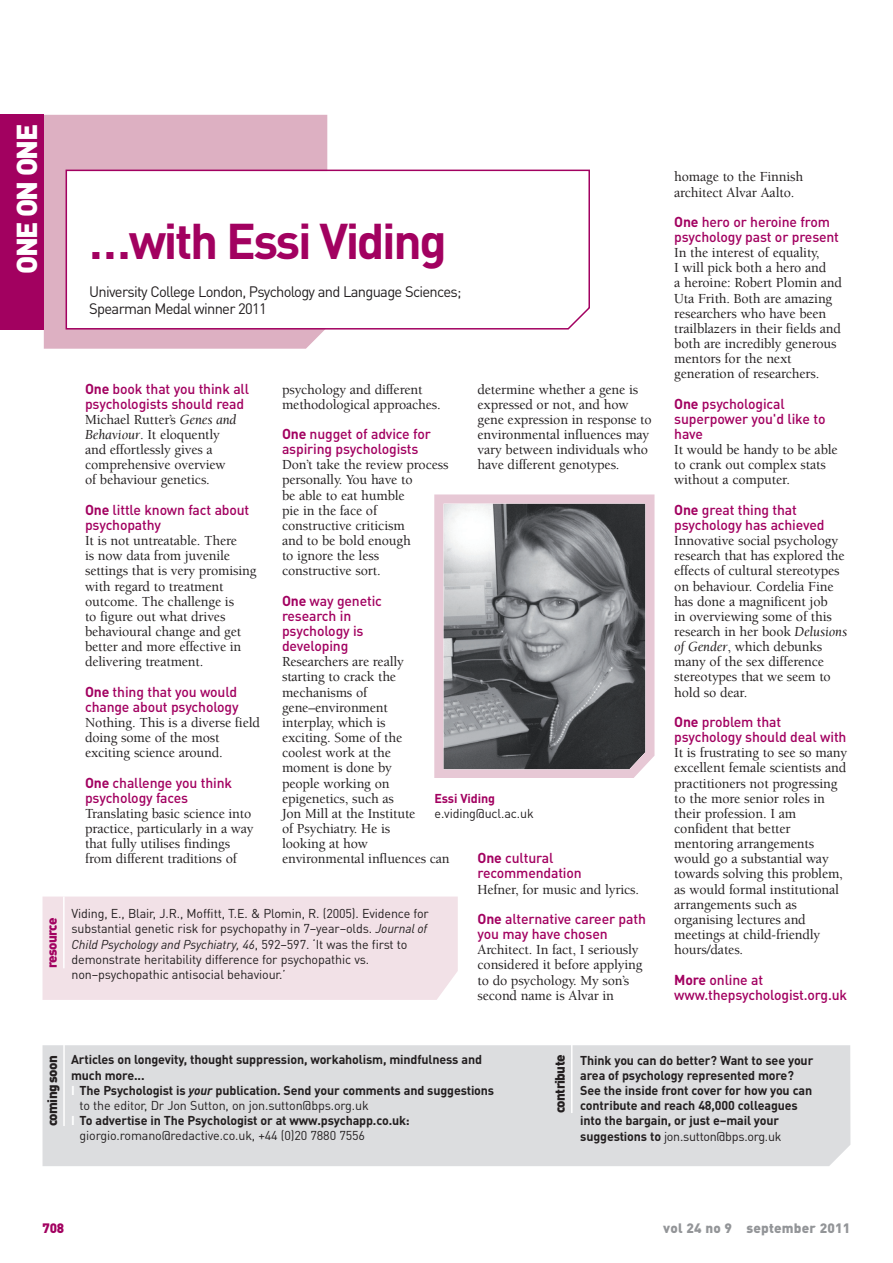
<style>
.page{position:relative;width:893px;height:1263px;background:#fff}
.page>*{position:absolute;margin:0;border:0;box-sizing:border-box;transform-origin:0 0}
.t1{font:700 49.5px "DIN Pro";letter-spacing:-.05em;color:#a20160}
.t2{font:900 28.5px "DIN Pro";letter-spacing:-.05em;color:#fff}
.t3{font:15px/16.5px "DIN Pro";letter-spacing:-.045em;color:#231f20}
.t4{font:500 14.25px/15.1px "Berkeley Std";letter-spacing:-.01em;color:#231f20}
.t5{font:500 14.25px/15.1px "DIN Pro";letter-spacing:-.01em;color:#a20160}
.t6{font:900 13.5px "DIN Pro";letter-spacing:.015em;color:#939598}
.t7{font:900 13.5px "DIN Pro";letter-spacing:-.05em;color:#231f20}
.t8{font:900 13.5px "DIN Pro";letter-spacing:-.05em;color:#a20160}
.t9{font:700 12.75px/15.1px "DIN Pro";letter-spacing:-.01em;color:#231f20}
.t10{font:12.75px/15.1px "DIN Pro";letter-spacing:-.01em;color:#231f20}
.s1{font-family:"DIN Pro";font-weight:700;color:#a20160}
.s2{font-family:"DIN Pro";color:#a20160}
.s3{font-weight:400;font-style:italic}
.s4{font-weight:700;color:#a20160}
.s5{font-style:italic}
.s6{font-weight:700}
.s7{color:#fff}
.s8{font-weight:400}
</style>
<div class="page">
<div style="left:43px;top:1045px;width:807px;height:121px;background:#dcdddf"></div>
<hr style="left:63px;top:1034px;width:2px;height:92px;background:#fff">
<hr style="left:571px;top:1033px;width:1px;height:80px;background:#fff">
<div style="left:43px;top:896px;width:415px;height:104px;background:#f2e1e7"></div>
<hr style="left:63px;top:896px;width:2px;height:72px;background:#fff">
<div style="left:44px;top:115px;width:283px;height:234px;background:#ddb0c2"></div>
<svg style="left:66px;top:170px;width:524px;height:159px"></svg>
<div style="left:0;top:115px;width:44px;height:215px;background:#a20160"></div>
<svg style="left:434px;top:494px;width:220px;height:284px;background:#878589"></svg>
<p class="t2" style="left:17px;top:274px;width:152px;rotate:-90deg">ONE ON ONE</p>
<p class="t1" style="left:89px;top:224px;width:359px">…with Essi Viding</p>
<p class="t3" style="left:89px;top:285px;width:374px">University College London, Psychology and Language Sciences;<br>Spearman Medal winner 2011</p>
<p class="t8" style="left:47px;top:968px;width:52px;rotate:-90deg">resource</p>
<p class="t4" style="left:85px;top:383px;width:166px"><span class="s1">One</span> <span class="s2">book that you think all psychologists should read<br></span>Michael Rutter’s <span class="s3">Genes and<br>Behaviour</span>. It eloquently<br>and effortlessly gives a comprehensive overview<br>of behaviour genetics.</p>
<p class="t4" style="left:85px;top:504px;width:173px"><span class="s1">One</span> <span class="s2">little known fact about psychopathy<br></span>It is not untreatable. There<br>is now data from juvenile settings that is very promising with regard to treatment outcome. The challenge is<br>to figure out what drives behavioural change and get better and more effective in delivering treatment.</p>
<p class="t4" style="left:85px;top:686px;width:176px"><span class="s1">One</span> <span class="s2">thing that you would change about psychology<br></span>Nothing. This is a diverse field doing some of the most exciting science around.</p>
<p class="t4" style="left:85px;top:777px;width:170px"><span class="s1">One</span> <span class="s2">challenge you think psychology faces<br></span>Translating basic science into practice, particularly in a way that fully utilises findings from different traditions of</p>
<p class="t4" style="left:282px;top:383px;width:160px">psychology and different methodological approaches.</p>
<p class="t4" style="left:282px;top:428px;width:168px"><span class="s1">One</span> <span class="s2">nugget of advice for aspiring psychologists<br></span>Don’t take the review process personally. You have to<br>be able to eat humble<br>pie in the face of constructive criticism<br>and to be bold enough<br>to ignore the less constructive sort.</p>
<p class="t4" style="left:282px;top:595px;width:169px"><span class="s1">One</span> <span class="s2">way genetic<br>research in<br>psychology is<br>developing<br></span>Researchers are really starting to crack the mechanisms of gene–environment<br>interplay, which is<br>exciting. Some of the<br>coolest work at the<br>moment is done by<br>people working on epigenetics, such as<br>Jon Mill at the Institute<br>of Psychiatry. He is<br>looking at how environmental influences can</p>
<p class="t4" style="left:477px;top:383px;width:176px">determine whether a gene is expressed or not, and how gene expression in response to environmental influences may vary between individuals who have different genotypes.</p>
<p class="t10" style="left:434px;top:792px;width:101px"><span class="s4">Essi Viding </span>e.viding@ucl.ac.uk</p>
<p class="t4" style="left:477px;top:852px;width:163px"><span class="s1">One</span> <span class="s2">cultural recommendation<br></span>Hefner, for music and lyrics.</p>
<p class="t4" style="left:477px;top:913px;width:170px"><span class="s1">One</span> <span class="s2">alternative career path you may have chosen<br></span>Architect. In fact, I seriously considered it before applying to do psychology. My son’s second name is Alvar in</p>
<p class="t10" style="left:72px;top:907px;width:359px">Viding, E., Blair, J.R., Moffitt, T.E. &amp; Plomin, R. (2005). Evidence for substantial genetic risk for psychopathy in 7–year–olds. <span class="s5">Journal of Child Psychology and Psychiatry, 46</span>, 592–597. ‘It was the first to demonstrate heritability difference for psychopathic vs. non–psychopathic antisocial behaviour.’</p>
<p class="t4" style="left:674px;top:171px;width:131px">homage to the Finnish architect Alvar Aalto.</p>
<p class="t4" style="left:674px;top:216px;width:169px"><span class="s1">One</span> <span class="s2">hero or heroine from psychology past or present<br></span>In the interest of equality,<br>I will pick both a hero and<br>a heroine: Robert Plomin and<br>Uta Frith. Both are amazing researchers who have been trailblazers in their fields and both are incredibly generous mentors for the next generation of researchers.</p>
<p class="t4" style="left:674px;top:398px;width:165px"><span class="s1">One</span> <span class="s2">psychological superpower you'd like to have<br></span>It would be handy to be able to crank out complex stats without a computer.</p>
<p class="t4" style="left:674px;top:504px;width:174px"><span class="s1">One</span> <span class="s2">great thing that psychology has achieved<br></span>Innovative social psychology research that has explored the effects of cultural stereotypes on behaviour. Cordelia Fine has done a magnificent job<br>in overviewing some of this research in her book <span class="s3">Delusions of Gender</span>, which debunks many of the sex difference stereotypes that we seem to hold so dear.</p>
<p class="t4" style="left:674px;top:716px;width:174px"><span class="s1">One</span> <span class="s2">problem that psychology should deal with<br></span>It is frustrating to see so many excellent female scientists and practitioners not progressing to the more senior roles in their profession. I am confident that better mentoring arrangements would go a substantial way towards solving this problem, as would formal institutional arrangements such as organising lectures and meetings at child-friendly hours/dates.</p>
<p class="t5" style="left:674px;top:973px;width:174px"><span class="s6">More</span> online at www.thepsychologist.org.uk</p>
<p class="t7" style="left:47px;top:1126px;width:72px;rotate:-90deg">coming soon</p>
<p class="t7" style="left:555px;top:1113px;width:60px;rotate:-90deg">contribute</p>
<p class="t9" style="left:71px;top:1053px;width:412px">Articles on longevity, thought suppression, workaholism, mindfulness and</p>
<p class="t9" style="left:71px;top:1068px;width:75px">much more...</p>
<p class="t9" style="left:71px;top:1084px;width:425px"><span class="s7">I</span> The Psychologist is <span class="s5">your</span> publication. Send your comments and suggestions</p>
<p class="t10" style="left:80px;top:1099px;width:291px">to the editor, Dr Jon Sutton, on jon.sutton@bps.org.uk</p>
<p class="t9" style="left:71px;top:1114px;width:340px"><span class="s7">I</span> To advertise in The Psychologist or at www.psychapp.co.uk:</p>
<p class="t10" style="left:80px;top:1129px;width:287px">giorgio.romano@redactive.co.uk, +44 (0)20 7880 7556</p>
<p class="t9" style="left:580px;top:1054px;width:235px">Think you can do better? Want to see your area of psychology represented more?<br>See the inside front cover for how you can contribute and reach 48,000 colleagues into the bargain, or just e–mail your suggestions to <span class="s8">jon.sutton@bps.org.uk</span></p>
<p class="t8" style="left:43px;top:1223px;width:23px">708</p>
<p class="t6" style="left:663px;top:1223px;width:189px">vol 24 no 9 september 2011</p>
</div>
